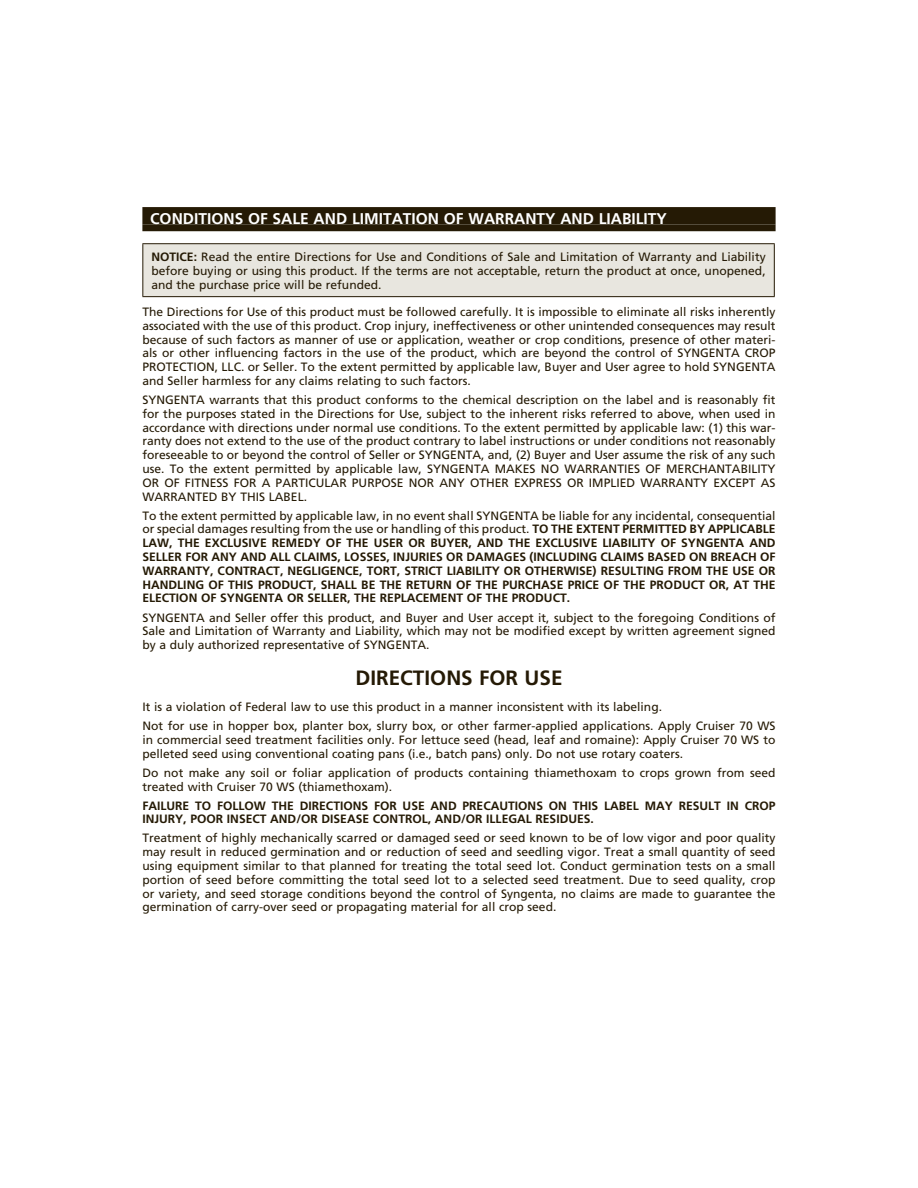
<style>
.page{position:relative;width:918px;height:1188px;background:#fff}
.page>*{position:absolute;margin:0;border:0;box-sizing:border-box;transform-origin:0 0}
.t1{font:700 20.7px "Frutiger LT Std";color:#251a05}
.t2{font:700 15.6px "Frutiger LT Std";color:#fff}
.t3{font:12.15px/13.8px "Frutiger LT Std";color:#251a05;text-align:justify}
.t4{font:700 12.15px/13.8px "Frutiger LT Std";color:#251a05;text-align:justify}
.s1{font-weight:700}
.s2{font-weight:400}
</style>
<div class="page">
<div style="left:142px;top:207px;width:634px;height:17px;background:#251a05"></div>
<div style="left:142px;top:224px;width:634px;height:7px;background:#251a05"></div>
<div style="left:143px;top:244px;width:631px;height:53px;background:#e8e6df"></div>
<hr style="left:142px;top:243px;width:633px;height:1px;background:#251a05">
<hr style="left:142px;top:244px;width:1px;height:52px;background:#251a05">
<hr style="left:774px;top:244px;width:1px;height:52px;background:#251a05">
<hr style="left:142px;top:296px;width:633px;height:1px;background:#251a05">
<p class="t2" style="left:150px;top:212px;width:518px">CONDITIONS OF SALE AND LIMITATION OF WARRANTY AND LIABILITY</p>
<p class="t3" style="left:151px;top:250px;width:616px"><span class="s1">NOTICE:</span> Read the entire Directions for Use and Conditions of Sale and Limitation of Warranty and Liability before buying or using this product. If the terms are not acceptable, return the product at once, unopened, and the purchase price will be refunded.</p>
<p class="t3" style="left:142px;top:306px;width:635px">The Directions for Use of this product must be followed carefully. It is impossible to eliminate all risks inherently associated with the use of this product. Crop injury, ineffectiveness or other unintended consequences may result because of such factors as manner of use or application, weather or crop conditions, presence of other materi&shy;als or other influencing factors in the use of the product, which are beyond the control of SYNGENTA CROP PROTECTION, LLC. or Seller. To the extent permitted by applicable law, Buyer and User agree to hold SYNGENTA and Seller harmless for any claims relating to such factors.</p>
<p class="t3" style="left:142px;top:394px;width:635px">SYNGENTA warrants that this product conforms to the chemical description on the label and is reasonably fit for the purposes stated in the Directions for Use, subject to the inherent risks referred to above, when used in accordance with directions under normal use conditions. To the extent permitted by applicable law: (1) this war&shy;ranty does not extend to the use of the product contrary to label instructions or under conditions not reasonably foreseeable to or beyond the control of Seller or SYNGENTA, and, (2) Buyer and User assume the risk of any such use. To the extent permitted by applicable law, SYNGENTA MAKES NO WARRANTIES OF MERCHANTABILITY OR OF FITNESS FOR A PARTICULAR PURPOSE NOR ANY OTHER EXPRESS OR IMPLIED WARRANTY EXCEPT AS WARRANTED BY THIS LABEL.</p>
<p class="t4" style="left:142px;top:509px;width:635px"><span class="s2">To the extent permitted by applicable law, in no event shall SYNGENTA be liable for any incidental, consequential or special damages resulting from the use or handling of this product.</span> TO THE EXTENT PERMITTED BY APPLICABLE LAW, THE EXCLUSIVE REMEDY OF THE USER OR BUYER, AND THE EXCLUSIVE LIABILITY OF SYNGENTA AND SELLER FOR ANY AND ALL CLAIMS, LOSSES, INJURIES OR DAMAGES (INCLUDING CLAIMS BASED ON BREACH OF WARRANTY, CONTRACT, NEGLIGENCE, TORT, STRICT LIABILITY OR OTHERWISE) RESULTING FROM THE USE OR HANDLING OF THIS PRODUCT, SHALL BE THE RETURN OF THE PURCHASE PRICE OF THE PRODUCT OR, AT THE ELECTION OF SYNGENTA OR SELLER, THE REPLACEMENT OF THE PRODUCT.</p>
<p class="t3" style="left:142px;top:611px;width:635px">SYNGENTA and Seller offer this product, and Buyer and User accept it, subject to the foregoing Conditions of Sale and Limitation of Warranty and Liability, which may not be modified except by written agreement signed by a duly authorized representative of SYNGENTA.</p>
<h1 class="t1" style="left:355px;top:669px;width:209px">DIRECTIONS FOR USE</h1>
<p class="t3" style="left:142px;top:698px;width:635px;line-height:19px">It is a violation of Federal law to use this product in a manner inconsistent with its labeling.<br>Not for use in hopper box, planter box, slurry box, or other farmer-applied applications. Apply Cruiser 70 WS</p>
<p class="t3" style="left:142px;top:734px;width:635px">in commercial seed treatment facilities only. For lettuce seed (head, leaf and romaine): Apply Cruiser 70 WS to pelleted seed using conventional coating pans (i.e., batch pans) only. Do not use rotary coaters.</p>
<p class="t3" style="left:142px;top:766px;width:635px">Do not make any soil or foliar application of products containing thiamethoxam to crops grown from seed treated with Cruiser 70 WS (thiamethoxam).</p>
<p class="t4" style="left:142px;top:799px;width:635px">FAILURE TO FOLLOW THE DIRECTIONS FOR USE AND PRECAUTIONS ON THIS LABEL MAY RESULT IN CROP<br>INJURY, POOR INSECT AND/OR DISEASE CONTROL, AND/OR ILLEGAL RESIDUES.</p>
<p class="t3" style="left:142px;top:832px;width:635px">Treatment of highly mechanically scarred or damaged seed or seed known to be of low vigor and poor quality may result in reduced germination and or reduction of seed and seedling vigor. Treat a small quantity of seed using equipment similar to that planned for treating the total seed lot. Conduct germination tests on a small portion of seed before committing the total seed lot to a selected seed treatment. Due to seed quality, crop or variety, and seed storage conditions beyond the control of Syngenta, no claims are made to guarantee the germination of carry-over seed or propagating material for all crop seed.</p>
</div>
